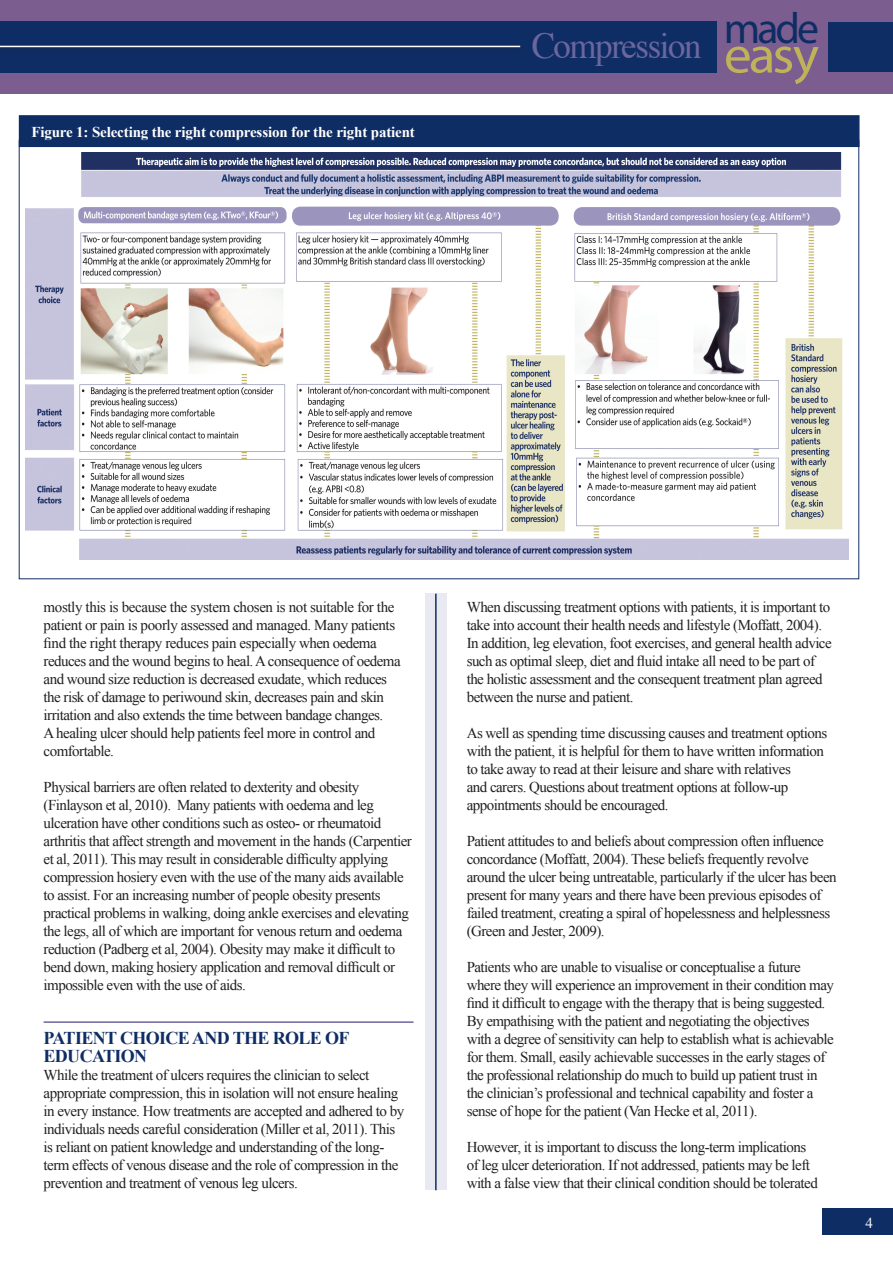
<style>
.page{position:relative;width:893px;height:1263px;background:#fff}
.page>*{position:absolute;margin:0;border:0;box-sizing:border-box;transform-origin:0 0}
.t1{font:52.65px "Myriad Pro";color:#c0b259;scale:1.05 1}
.t2{font:43.8px "Myriad Pro";color:#0f2d65}
.t3{font:36.6px "Times";letter-spacing:-.04em;color:#6c669e;scale:.95 1}
.t4{font:700 18px/18px "Times New Roman";letter-spacing:-.035em;color:#0f2d65}
.t5{font:15px/18px "Times New Roman";letter-spacing:-.035em;color:#231f20}
.t6{font:700 15px "Times New Roman";letter-spacing:-.01em;color:#fff}
.t7{font:15px "Times";color:#fff}
</style>
<div class="page">
<div style="left:0;top:0;width:893px;height:94px;background:#7b5d8f"></div>
<div style="left:828px;top:23px;width:65px;height:49px;background:#0f2d65"></div>
<div style="left:0;top:21px;width:717px;height:51px;background:#0f2d65"></div>
<div style="left:0;top:44px;width:528px;height:11px;background:#231f20;opacity:.4"></div>
<hr style="left:0;top:46px;width:520px;height:1px;background:#fff">
<div style="left:823px;top:1208px;width:70px;height:27px;background:#0f2d65"></div>
<hr style="left:44px;top:1021px;width:370px;height:2px;background:#6c669e">
<div style="left:425px;top:594px;width:21px;height:596px;background:#e9e9f2"></div>
<hr style="left:435px;top:594px;width:2px;height:596px;background:#0f2d65">
<div style="left:19px;top:115px;width:840px;height:32px;background:#0f2d65;border:2px solid #0f2d65"></div>
<img style="left:25px;top:152px;width:823px;height:408px">
<p class="t6" style="left:31px;top:121px;width:385px">Figure 1: Selecting the right compression for the right patient</p>
<h3 class="t3" style="left:532px;top:11px;width:180px">Compression</h3>
<h2 class="t2" style="left:724px;top:2px;width:97px">made</h2>
<h1 class="t1" style="left:724px;top:22px;width:92px">easy</h1>
<p class="t5" style="left:44px;top:598px;width:359px">mostly this is because the system chosen is not suitable for the patient or pain is poorly assessed and managed. Many patients find the right therapy reduces pain especially when oedema reduces and the wound begins to heal. A consequence of oedema and wound size reduction is decreased exudate, which reduces the risk of damage to periwound skin, decreases pain and skin irritation and also extends the time between bandage changes.<br>A healing ulcer should help patients feel more in control and comfortable.</p>
<p class="t5" style="left:44px;top:778px;width:370px">Physical barriers are often related to dexterity and obesity (Finlayson et al, 2010). Many patients with oedema and leg ulceration have other conditions such as osteo- or rheumatoid arthritis that affect strength and movement in the hands (Carpentier et al, 2011). This may result in considerable difficulty applying compression hosiery even with the use of the many aids available to assist. For an increasing number of people obesity presents practical problems in walking, doing ankle exercises and elevating the legs, all of which are important for venous return and oedema reduction (Padberg et al, 2004). Obesity may make it difficult to bend down, making hosiery application and removal difficult or impossible even with the use of aids.</p>
<p class="t4" style="left:44px;top:1029px;width:307px">PATIENT CHOICE AND THE ROLE OF<br>EDUCATION</p>
<p class="t5" style="left:44px;top:1066px;width:362px">While the treatment of ulcers requires the clinician to select appropriate compression, this in isolation will not ensure healing in every instance. How treatments are accepted and adhered to by individuals needs careful consideration (Miller et al, 2011). This is reliant on patient knowledge and understanding of the long&shy;term effects of venous disease and the role of compression in the prevention and treatment of venous leg ulcers.</p>
<p class="t5" style="left:467px;top:598px;width:367px">When discussing treatment options with patients, it is important to take into account their health needs and lifestyle (Moffatt, 2004).<br>In addition, leg elevation, foot exercises, and general health advice such as optimal sleep, diet and fluid intake all need to be part of the holistic assessment and the consequent treatment plan agreed between the nurse and patient.</p>
<p class="t5" style="left:467px;top:724px;width:362px">As well as spending time discussing causes and treatment options with the patient, it is helpful for them to have written information to take away to read at their leisure and share with relatives<br>and carers. Questions about treatment options at follow-up appointments should be encouraged.</p>
<p class="t5" style="left:467px;top:832px;width:371px">Patient attitudes to and beliefs about compression often influence concordance (Moffatt, 2004). These beliefs frequently revolve around the ulcer being untreatable, particularly if the ulcer has been present for many years and there have been previous episodes of failed treatment, creating a spiral of hopelessness and helplessness (Green and Jester, 2009).</p>
<p class="t5" style="left:467px;top:958px;width:369px">Patients who are unable to visualise or conceptualise a future where they will experience an improvement in their condition may find it difficult to engage with the therapy that is being suggested.<br>By empathising with the patient and negotiating the objectives with a degree of sensitivity can help to establish what is achievable for them. Small, easily achievable successes in the early stages of the professional relationship do much to build up patient trust in the clinician’s professional and technical capability and foster a sense of hope for the patient (Van Hecke et al, 2011).</p>
<p class="t5" style="left:467px;top:1138px;width:353px">However, it is important to discuss the long-term implications of leg ulcer deterioration. If not addressed, patients may be left with a false view that their clinical condition should be tolerated</p>
<p class="t7" style="left:866px;top:1208px;width:9px">4</p>
</div>
